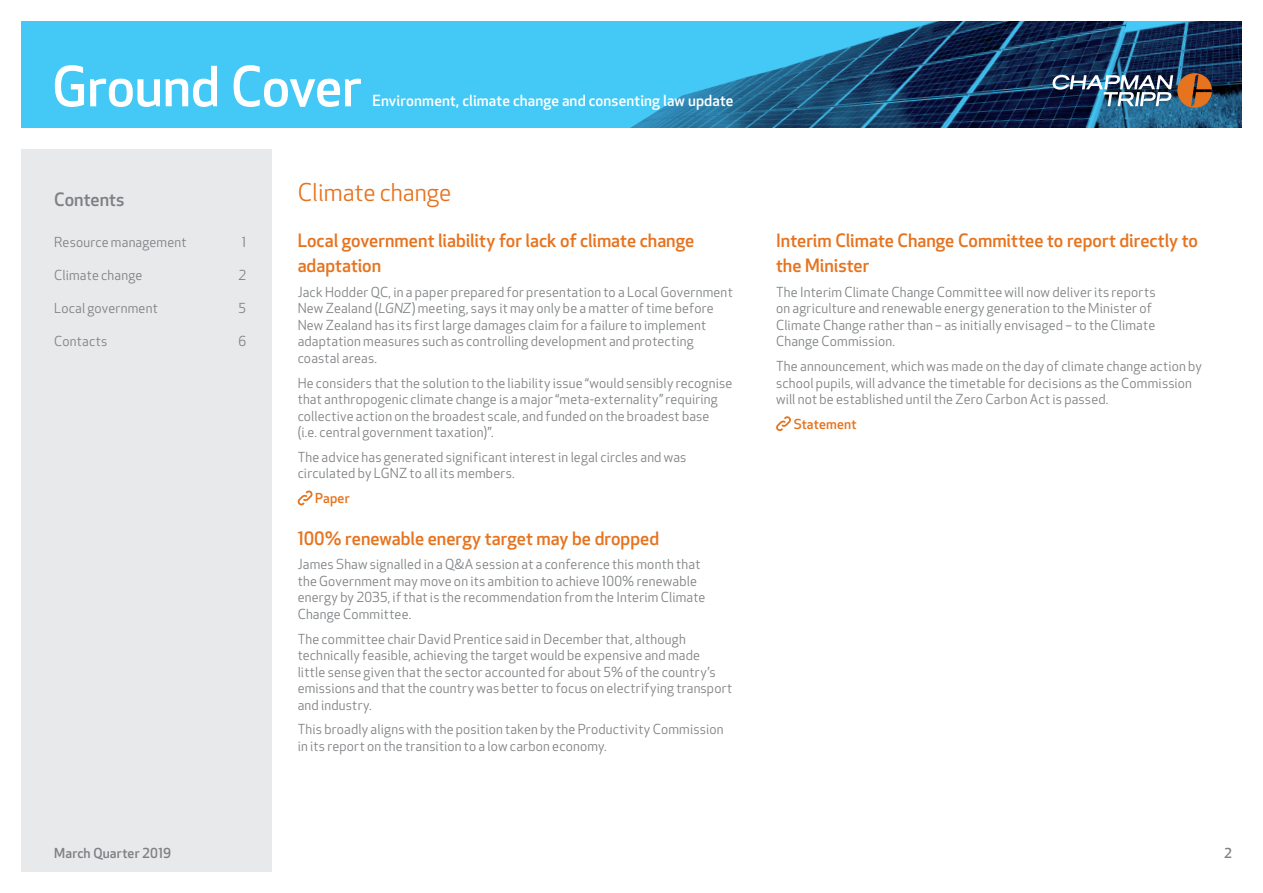
<style>
.page{position:relative;width:1263px;height:893px;background:#fff}
.page>*{position:absolute;margin:0;border:0;box-sizing:border-box;transform-origin:0 0}
.t1{font:500 54px "Apex New";letter-spacing:-.005em;color:#fff}
.t2{font:24px "Apex New";color:#e6731e}
.t3{font:500 18px/24.8px "Apex New";color:#e6731e}
.t4{font:500 18px "Apex New";color:#7e8083}
.t5{font:500 15px "Apex New";letter-spacing:.01em;color:#fff}
.t6{font:13.5px/16.5px "Apex New";letter-spacing:.015em;color:#7e8083}
.t7{font:500 13.5px "Apex New";letter-spacing:.015em;color:#7e8083}
.t8{font:500 13.5px "Apex New";letter-spacing:.015em;color:#e6731e}
.s1{font-style:italic}
</style>
<div class="page">
<div style="left:21px;top:149px;width:251px;height:723px;background:#e8e9ea"></div>
<div style="left:21px;top:21px;width:1221px;height:107px;background:#44c8f5"></div>
<img style="left:630px;top:21px;width:612px;height:107px">
<img style="left:1052px;top:73px;width:160px;height:35px">
<svg style="left:297px;top:491px;width:16px;height:15px"></svg>
<svg style="left:776px;top:416px;width:15px;height:15px"></svg>
<h1 class="t1" style="left:52px;top:50px;width:311px">Ground Cover</h1>
<p class="t5" style="left:373px;top:91px;width:362px">Environment, climate change and consenting law update</p>
<h3 class="t4" style="left:54px;top:188px;width:72px">Contents</h3>
<p class="t6" style="left:54px;top:234px;width:134px">Resource management</p>
<p class="t6" style="left:242px;top:234px;width:6px">1</p>
<p class="t6" style="left:54px;top:267px;width:90px">Climate change</p>
<p class="t6" style="left:239px;top:267px;width:9px">2</p>
<p class="t6" style="left:54px;top:300px;width:105px">Local government</p>
<p class="t6" style="left:239px;top:300px;width:9px">5</p>
<p class="t6" style="left:54px;top:333px;width:55px">Contacts</p>
<p class="t6" style="left:239px;top:333px;width:9px">6</p>
<h2 class="t2" style="left:298px;top:177px;width:155px">Climate change</h2>
<h3 class="t3" style="left:298px;top:228px;width:398px">Local government liability for lack of climate change adaptation</h3>
<p class="t6" style="left:298px;top:284px;width:437px">Jack Hodder QC, in a paper prepared for presentation to a Local Government New Zealand (<span class="s1">LGNZ</span>) meeting, says it may only be a matter of time before New Zealand has its first large damages claim for a failure to implement adaptation measures such as controlling development and protecting coastal areas.</p>
<p class="t6" style="left:298px;top:375px;width:436px">He considers that the solution to the liability issue “would sensibly recognise that anthropogenic climate change is a major “meta-externality” requiring collective action on the broadest scale, and funded on the broadest base<br>(i.e. central government taxation)”.</p>
<p class="t6" style="left:298px;top:449px;width:390px">The advice has generated significant interest in legal circles and was circulated by LGNZ to all its members.</p>
<p class="t8" style="left:315px;top:489px;width:36px">Paper</p>
<h3 class="t3" style="left:298px;top:525px;width:363px">100% renewable energy target may be dropped</h3>
<p class="t6" style="left:298px;top:556px;width:409px">James Shaw signalled in a Q&amp;A session at a conference this month that the Government may move on its ambition to achieve 100% renewable energy by 2035, if that is the recommendation from the Interim Climate Change Committee.</p>
<p class="t6" style="left:298px;top:630px;width:436px">The committee chair David Prentice said in December that, although technically feasible, achieving the target would be expensive and made<br>little sense given that the sector accounted for about 5% of the country’s emissions and that the country was better to focus on electrifying transport and industry.</p>
<p class="t6" style="left:298px;top:721px;width:427px">This broadly aligns with the position taken by the Productivity Commission in its report on the transition to a low carbon economy.</p>
<h3 class="t3" style="left:776px;top:228px;width:423px">Interim Climate Change Committee to report directly to the Minister</h3>
<p class="t6" style="left:776px;top:284px;width:381px">The Interim Climate Change Committee will now deliver its reports on agriculture and renewable energy generation to the Minister of Climate Change rather than – as initially envisaged – to the Climate Change Commission.</p>
<p class="t6" style="left:776px;top:358px;width:427px">The announcement, which was made on the day of climate change action by school pupils, will advance the timetable for decisions as the Commission will not be established until the Zero Carbon Act is passed.</p>
<p class="t8" style="left:794px;top:415px;width:65px">Statement</p>
<p class="t7" style="left:54px;top:844px;width:118px">March Quarter 2019</p>
<p class="t7" style="left:1224px;top:844px;width:9px">2</p>
</div>
